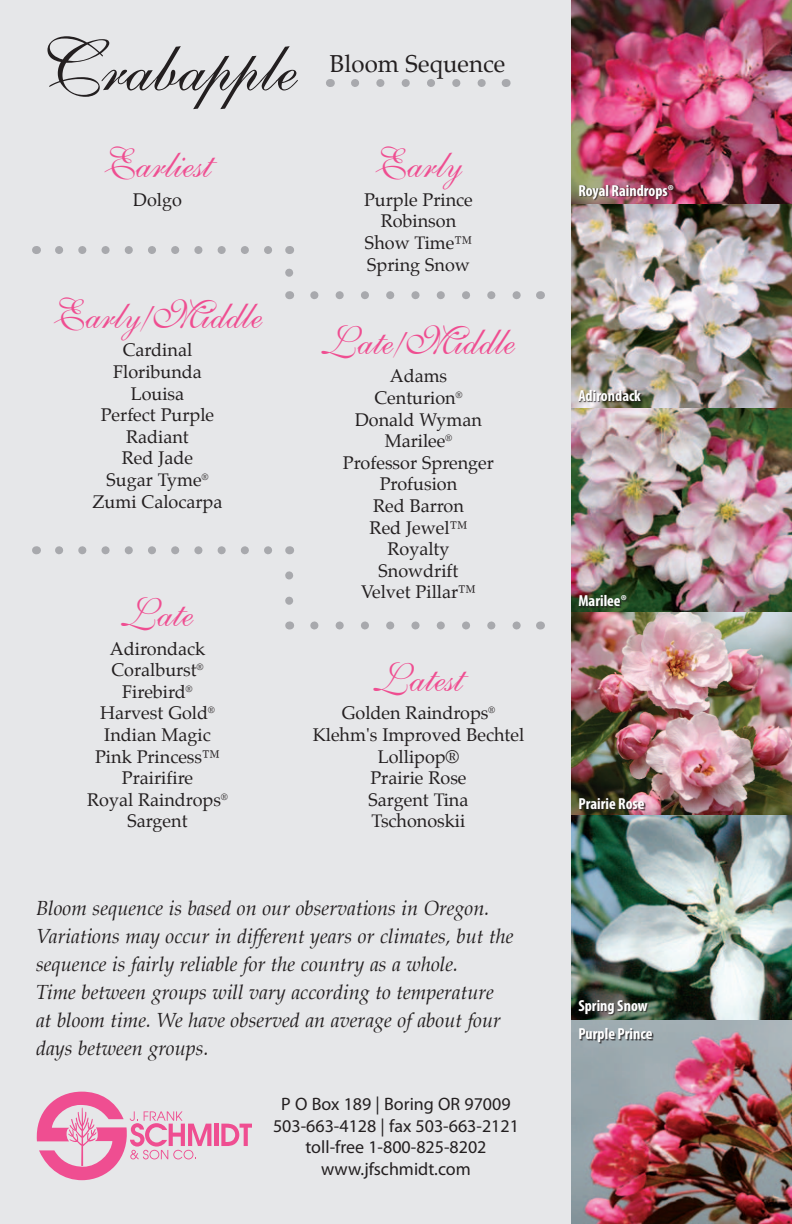
<style>
.page{position:relative;width:792px;height:1224px;background:#fff}
.page>*{position:absolute;margin:0;border:0;box-sizing:border-box;transform-origin:0 0}
.t1{font:72px "Shelley Volante BT";color:#231f20}
.t2{font:40px "Shelley Volante BT";color:#ef4e91}
.t3{font:24px "Palatino";color:#231f20}
.t4{font:italic 20px/28px "Palatino";color:#231f20}
.t5{font:18px/21.6px "Palatino";color:#231f20;text-align:center}
.t6{font:18px/21.6px "Myriad Pro";color:#231f20;text-align:center}
.t7{font:700 condensed 16px "Myriad Pro";color:#fff}
</style>
<div class="page">
<div style="left:0;top:0;width:580px;height:1224px;background:#e6e7e9"></div>
<svg style="left:355px;top:79px;width:131px;height:8px"></svg>
<svg style="left:36px;top:1092px;width:175px;height:88px"></svg>
<hr style="left:214px;top:1124px;width:4px;height:22px;background:#ef4e91">
<svg style="left:221px;top:1124px;width:31px;height:22px"></svg>
<img style="left:571px;top:0;width:221px;height:1224px">
<div style="left:580px;top:185px;width:95px;height:16px;background:#231f20;opacity:.75"></div>
<div style="left:579px;top:391px;width:64px;height:12px;background:#231f20;opacity:.75"></div>
<div style="left:580px;top:596px;width:47px;height:12px;background:#231f20;opacity:.75"></div>
<div style="left:580px;top:798px;width:66px;height:13px;background:#231f20;opacity:.75"></div>
<div style="left:580px;top:1028px;width:74px;height:16px;background:#231f20;opacity:.75"></div>
<div style="left:579px;top:1000px;width:70px;height:16px;background:#231f20;opacity:.75"></div>
<svg style="left:59px;top:246px;width:213px;height:8px"></svg>
<svg style="left:285px;top:273px;width:8px;height:4px"></svg>
<svg style="left:314px;top:291px;width:207px;height:8px"></svg>
<svg style="left:59px;top:546px;width:213px;height:8px"></svg>
<svg style="left:285px;top:575px;width:8px;height:30px"></svg>
<svg style="left:314px;top:621px;width:207px;height:8px"></svg>
<h1 class="t1" style="left:38px;top:22px;width:261px">Crabapple</h1>
<h2 class="t2" style="left:103px;top:139px;width:110px">Earliest</h2>
<p class="t5" style="left:133px;top:189px;width:50px">Dolgo</p>
<h2 class="t2" style="left:53px;top:290px;width:211px">Early/Middle</h2>
<p class="t5" style="left:93px;top:339px;width:131px">Cardinal<br>Floribunda<br>Louisa<br>Perfect Purple<br>Radiant<br>Red Jade<br>Sugar Tyme<sup>®<br></sup>Zumi Calocarpa</p>
<h2 class="t2" style="left:122px;top:588px;width:73px">Late</h2>
<p class="t5" style="left:87px;top:638px;width:142px">Adirondack<br>Coralburst<sup>®<br></sup>Firebird<sup>®<br></sup>Harvest Gold<sup>®<br></sup>Indian Magic<br>Pink Princess™<br>Prairifire<br>Royal Raindrops<sup>®<br></sup>Sargent</p>
<h3 class="t3" style="left:330px;top:44px;width:177px">Bloom Sequence</h3>
<h2 class="t2" style="left:375px;top:139px;width:89px">Early</h2>
<p class="t5" style="left:364px;top:189px;width:110px">Purple Prince<br>Robinson<br>Show Time™<br>Spring Snow</p>
<h2 class="t2" style="left:322px;top:316px;width:195px">Late/Middle</h2>
<p class="t5" style="left:343px;top:365px;width:153px">Adams<br>Centurion<sup>®<br></sup>Donald Wyman<br>Marilee<sup>®<br></sup>Professor Sprenger<br>Profusion<br>Red Barron<br>Red Jewel™<br>Royalty<br>Snowdrift<br>Velvet Pillar™</p>
<h2 class="t2" style="left:374px;top:653px;width:91px">Latest</h2>
<p class="t5" style="left:313px;top:702px;width:213px">Golden Raindrops<sup>®<br></sup>Klehm's Improved Bechtel<br>Lollipop®<br>Prairie Rose<br>Sargent Tina<br>Tschonoskii</p>
<p class="t4" style="left:36px;top:895px;width:479px">Bloom sequence is based on our observations in Oregon.<br>Variations may occur in different years or climates, but the sequence is fairly reliable for the country as a whole.<br>Time between groups will vary according to temperature at bloom time. We have observed an average of about four days between groups.</p>
<p class="t6" style="left:273px;top:1093px;width:247px">P O Box 189 | Boring OR 97009<br>503-663-4128 | fax 503-663-2121 toll-free 1-800-825-8202 www.jfschmidt.com</p>
<p class="t7" style="left:578px;top:180px;width:97px">Royal Raindrops®</p>
<p class="t7" style="left:578px;top:385px;width:64px">Adirondack</p>
<p class="t7" style="left:578px;top:591px;width:50px">Marilee®</p>
<p class="t7" style="left:578px;top:793px;width:68px">Prairie Rose</p>
<p class="t7" style="left:578px;top:996px;width:71px">Spring Snow</p>
<p class="t7" style="left:578px;top:1024px;width:75px">Purple Prince</p>
</div>
